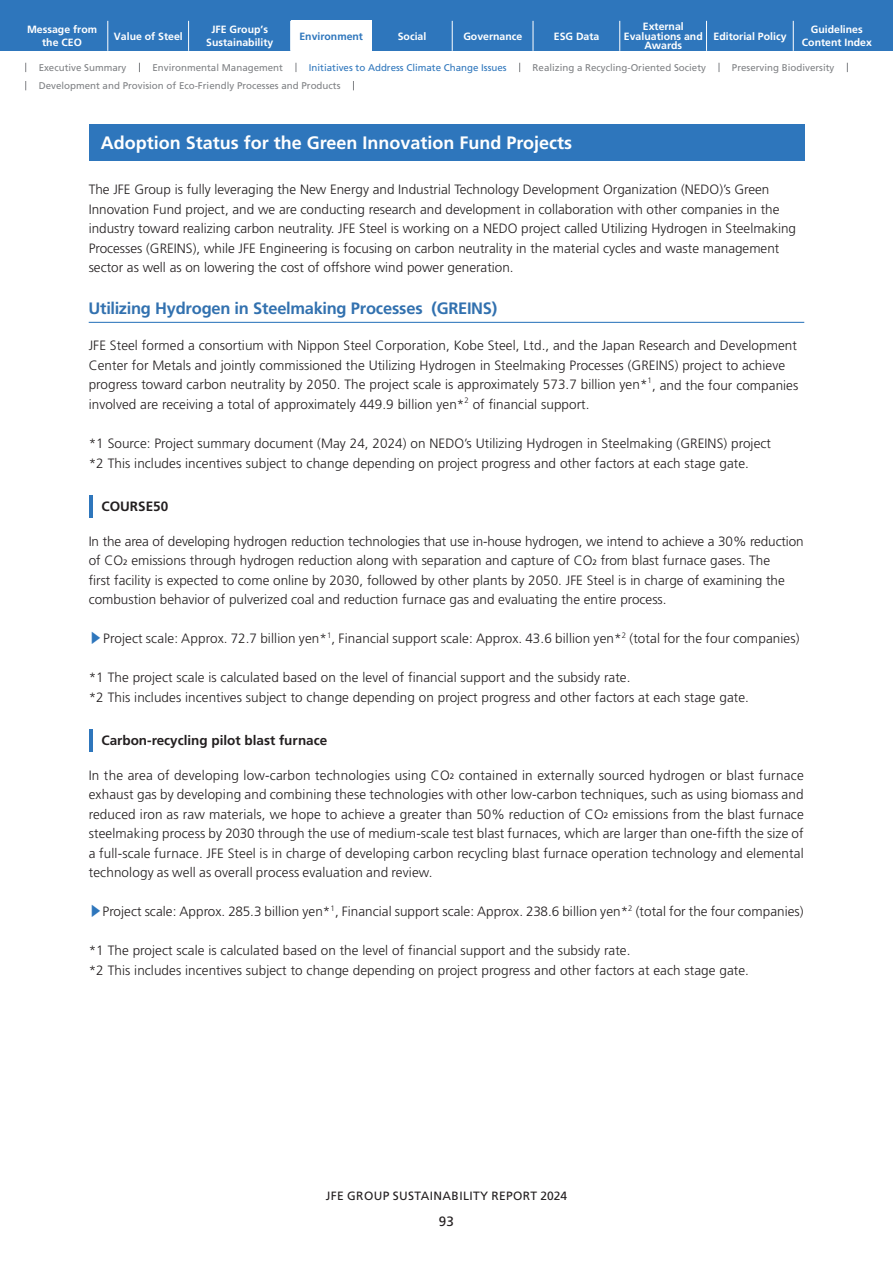
<style>
.page{position:relative;width:893px;height:1263px;background:#fff}
.page>*{position:absolute;margin:0;border:0;box-sizing:border-box;transform-origin:0 0}
.t1{font:700 18px "Frutiger";color:#fff}
.t2{font:700 16.5px "Frutiger";letter-spacing:-.015em;color:#3271af}
.t3{font:300 13.5px/19.5px "Frutiger";letter-spacing:.005em;color:#231f20}
.t4{font:700 13.5px "Frutiger";color:#231f20}
.t5{font:13.5px "Frutiger";color:#231f20}
.t6{font:12px "Frutiger";letter-spacing:.03em;color:#231f20}
.t7{font:700 10.5px/12.8px "Frutiger";color:#fff;text-align:center}
.t8{font:700 10.5px "Frutiger";color:#2e76bc}
.t9{font:9.75px "Frutiger";color:#808285}
.t10{font:9.75px "Frutiger";color:#2e76bc}
.t11{font:300 7.8px "Frutiger";color:#231f20}
.s1{font-weight:400;font-size:7.8px}
.s2{font-family:"UD Shin Go Pro";color:#2e76bc}
</style>
<div class="page">
<div style="left:0;top:0;width:893px;height:51px;background:#2e76bc"></div>
<hr style="left:108px;top:21px;width:1px;height:30px;background:#fff">
<hr style="left:188px;top:21px;width:1px;height:30px;background:#fff">
<hr style="left:290px;top:21px;width:1px;height:30px;background:#fff">
<hr style="left:452px;top:21px;width:1px;height:30px;background:#fff">
<hr style="left:533px;top:21px;width:1px;height:30px;background:#fff">
<hr style="left:619px;top:21px;width:1px;height:30px;background:#fff">
<hr style="left:706px;top:21px;width:1px;height:30px;background:#fff">
<hr style="left:793px;top:21px;width:1px;height:30px;background:#fff">
<div style="left:291px;top:21px;width:81px;height:30px;background:#fff"></div>
<div style="left:89px;top:124px;width:715px;height:37px;background:#2e76bc"></div>
<hr style="left:89px;top:322px;width:715px;height:1px;background:#2e76bc">
<hr style="left:89px;top:495px;width:3px;height:22px;background:#2e76bc">
<hr style="left:89px;top:729px;width:3px;height:22px;background:#2e76bc">
<p class="t7" style="left:114px;top:30px;width:70px">Value of Steel</p>
<p class="t7" style="left:206px;top:23px;width:69px">JFE Group’s<br>Sustainability</p>
<p class="t7" style="left:463px;top:30px;width:60px">Governance</p>
<p class="t7" style="left:554px;top:30px;width:47px">ESG Data</p>
<p class="t7" style="left:624px;top:22px;width:80px;line-height:9.6px">External<br>Evaluations and<br>Awards</p>
<p class="t7" style="left:714px;top:30px;width:74px">Editorial Policy</p>
<p class="t7" style="left:802px;top:23px;width:72px">Guidelines<br>Content Index</p>
<p class="t7" style="left:27px;top:23px;width:72px">Message from the CEO</p>
<p class="t8" style="left:299px;top:30px;width:65px">Environment</p>
<p class="t7" style="left:398px;top:30px;width:30px">Social</p>
<p class="t9" style="left:39px;top:62px;width:89px">Executive Summary</p>
<p class="t9" style="left:152px;top:62px;width:132px">Environmental Management</p>
<p class="t10" style="left:309px;top:62px;width:199px">Initiatives to Address Climate Change Issues</p>
<p class="t9" style="left:533px;top:62px;width:175px">Realizing a Recycling-Oriented Society</p>
<p class="t9" style="left:732px;top:62px;width:104px">Preserving Biodiversity</p>
<p class="t9" style="left:39px;top:80px;width:303px">Development and Provision of Eco-Friendly Processes and Products</p>
<h1 class="t1" style="left:101px;top:132px;width:473px">Adoption Status for the Green Innovation Fund Projects</h1>
<p class="t3" style="left:89px;top:180px;width:709px">The JFE Group is fully leveraging the New Energy and Industrial Technology Development Organization (NEDO)’s Green Innovation Fund project, and we are conducting research and development in collaboration with other companies in the industry toward realizing carbon neutrality. JFE Steel is working on a NEDO project called Utilizing Hydrogen in Steelmaking Processes (GREINS), while JFE Engineering is focusing on carbon neutrality in the material cycles and waste management sector as well as on lowering the cost of offshore wind power generation.</p>
<p class="t2" style="left:88px;top:299px;width:410px">Utilizing Hydrogen in Steelmaking Processes (GREINS)</p>
<p class="t3" style="left:89px;top:336px;width:711px">JFE Steel formed a consortium with Nippon Steel Corporation, Kobe Steel, Ltd., and the Japan Research and Development<br>Center for Metals and jointly commissioned the Utilizing Hydrogen in Steelmaking Processes (GREINS) project to achieve progress toward carbon neutrality by 2050. The project scale is approximately 573.7 billion yen* , and the four companies</p>
<p class="t11" style="left:648px;top:376px;width:6px">1</p>
<p class="t3" style="left:89px;top:395px;width:377px">involved are receiving a total of approximately 449.9 billion yen*</p>
<p class="t11" style="left:464px;top:395px;width:6px">2</p>
<p class="t3" style="left:473px;top:395px;width:118px">of financial support.</p>
<p class="t3" style="left:89px;top:434px;width:684px">*1 Source: Project summary document (May 24, 2024) on NEDO’s Utilizing Hydrogen in Steelmaking (GREINS) project *2 This includes incentives subject to change depending on project progress and other factors at each stage gate.</p>
<p class="t4" style="left:101px;top:498px;width:68px">COURSE50</p>
<p class="t3" style="left:89px;top:531px;width:717px">In the area of developing hydrogen reduction technologies that use in-house hydrogen, we intend to achieve a 30% reduction of CO<span class="s1">2</span> emissions through hydrogen reduction along with separation and capture of CO<span class="s1">2</span> from blast furnace gases. The<br>first facility is expected to come online by 2030, followed by other plants by 2050. JFE Steel is in charge of examining the combustion behavior of pulverized coal and reduction furnace gas and evaluating the entire process.</p>
<p class="t3" style="left:89px;top:629px;width:712px"><span class="s2">▶</span>Project scale: Approx. 72.7 billion yen*<sup>1</sup>, Financial support scale: Approx. 43.6 billion yen*<sup>2</sup> (total for the four companies)</p>
<p class="t3" style="left:89px;top:668px;width:662px">*1 The project scale is calculated based on the level of financial support and the subsidy rate.<br>*2 This includes incentives subject to change depending on project progress and other factors at each stage gate.</p>
<p class="t4" style="left:101px;top:732px;width:227px">Carbon-recycling pilot blast furnace</p>
<p class="t3" style="left:89px;top:765px;width:717px;text-align:justify">In the area of developing low-carbon technologies using CO<span class="s1">2</span> contained in externally sourced hydrogen or blast furnace exhaust gas by developing and combining these technologies with other low-carbon techniques, such as using biomass and reduced iron as raw materials, we hope to achieve a greater than 50% reduction of CO<span class="s1">2</span> emissions from the blast furnace steelmaking process by 2030 through the use of medium-scale test blast furnaces, which are larger than one-fifth the size of a full-scale furnace. JFE Steel is in charge of developing carbon recycling blast furnace operation technology and elemental technology as well as overall process evaluation and review.</p>
<p class="t3" style="left:89px;top:902px;width:716px"><span class="s2">▶</span>Project scale: Approx. 285.3 billion yen*<sup>1</sup>, Financial support scale: Approx. 238.6 billion yen*<sup>2</sup> (total for the four companies)</p>
<p class="t3" style="left:89px;top:941px;width:662px">*1 The project scale is calculated based on the level of financial support and the subsidy rate.<br>*2 This includes incentives subject to change depending on project progress and other factors at each stage gate.</p>
<p class="t6" style="left:326px;top:1188px;width:243px">JFE GROUP SUSTAINABILITY REPORT 2024</p>
<p class="t5" style="left:439px;top:1214px;width:17px">93</p>
</div>
